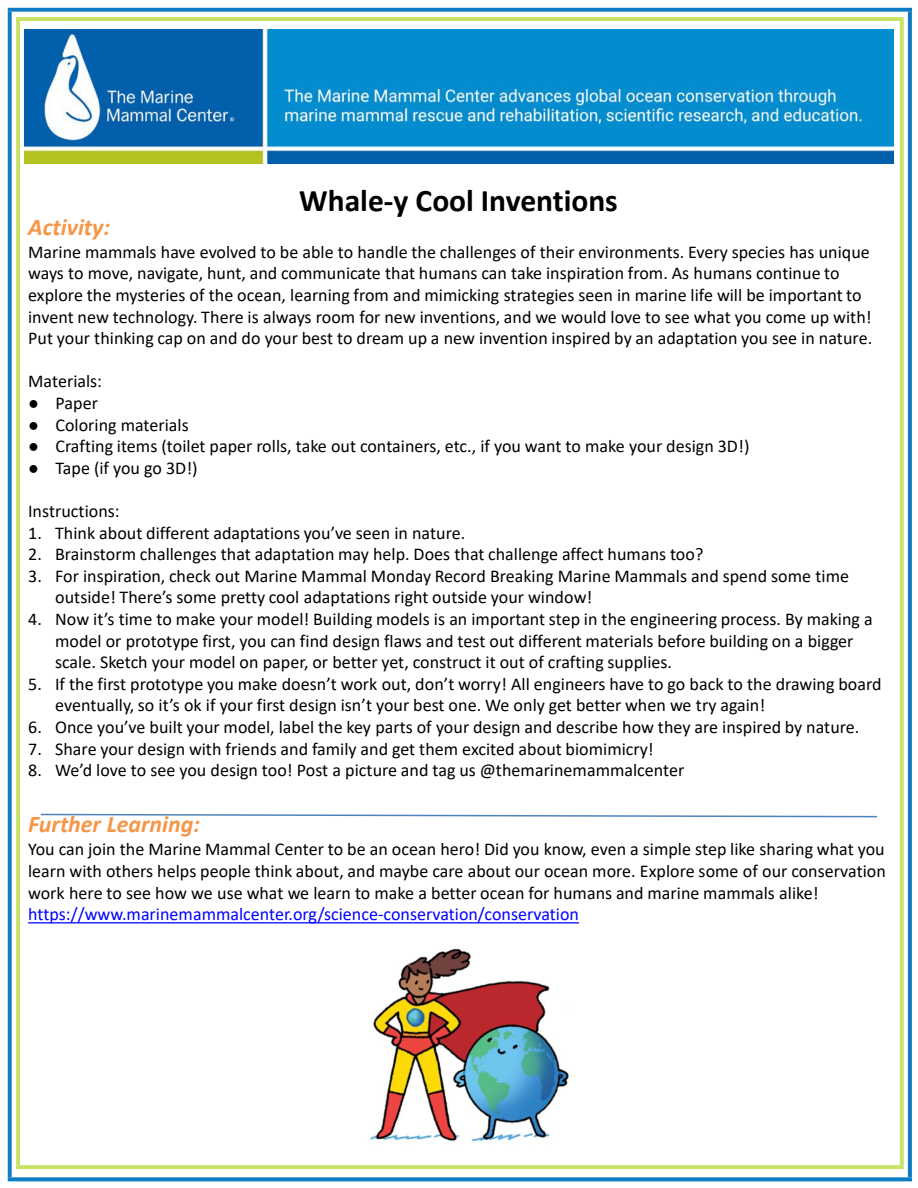
<style>
.page{position:relative;width:918px;height:1188px;background:#fff}
.page>*{position:absolute;margin:0;border:0;box-sizing:border-box;transform-origin:0 0}
.t1{font:700 31.5px "Calibri";color:#000}
.t2{font:italic 700 24px "Calibri";color:#f79646}
.t3{font:18px/21.6px "Calibri";color:#000}
.s1{color:#00f}
</style>
<div class="page">
<svg style="left:8px;top:8px;width:904px;height:4px;background:#2086c6"></svg>
<svg style="left:8px;top:12px;width:4px;height:1165px;background:#2086c6"></svg>
<svg style="left:8px;top:1177px;width:904px;height:4px;background:#2086c6"></svg>
<svg style="left:908px;top:12px;width:4px;height:1165px;background:#127fc3"></svg>
<svg style="left:16px;top:17px;width:888px;height:4px;background:#c9e269"></svg>
<svg style="left:16px;top:21px;width:4px;height:1144px;background:#cae36b"></svg>
<svg style="left:16px;top:1165px;width:888px;height:4px;background:#cae36b"></svg>
<svg style="left:900px;top:21px;width:4px;height:1144px;background:#cbe36d"></svg>
<img style="left:25px;top:29px;width:868px;height:135px">
<svg style="left:28px;top:922px;width:551px;height:1px"></svg>
<svg style="left:40px;top:813px;width:838px;height:5px"></svg>
<img style="left:370px;top:948px;width:199px;height:194px">
<p class="t1" style="left:299px;top:178px;width:320px">Whale-y Cool Inventions</p>
<p class="t2" style="left:28px;top:210px;width:84px">Activity:</p>
<p class="t3" style="left:28px;top:241px;width:846px">Marine mammals have evolved to be able to handle the challenges of their environments. Every species has unique ways to move, navigate, hunt, and communicate that humans can take inspiration from. As humans continue to explore the mysteries of the ocean, learning from and mimicking strategies seen in marine life will be important to invent new technology. There is always room for new inventions, and we would love to see what you come up with!<br>Put your thinking cap on and do your best to dream up a new invention inspired by an adaptation you see in nature.</p>
<p class="t3" style="left:28px;top:370px;width:75px">Materials:</p>
<p class="t3" style="left:28px;top:392px;width:71px">● Paper</p>
<p class="t3" style="left:28px;top:413px;width:162px">● Coloring materials</p>
<p class="t3" style="left:28px;top:435px;width:723px">● Crafting items (toilet paper rolls, take out containers, etc., if you want to make your design 3D!)</p>
<p class="t3" style="left:28px;top:457px;width:171px">● Tape (if you go 3D!)</p>
<p class="t3" style="left:28px;top:500px;width:93px">Instructions:</p>
<p class="t3" style="left:28px;top:521px;width:439px">1. Think about different adaptations you’ve seen in nature.</p>
<p class="t3" style="left:28px;top:543px;width:677px">2. Brainstorm challenges that adaptation may help. Does that challenge affect humans too?</p>
<p class="t3" style="left:55px;top:565px;width:795px;text-indent:-27px">3. For inspiration, check out Marine Mammal Monday Record Breaking Marine Mammals and spend some time outside! There’s some pretty cool adaptations right outside your window!</p>
<p class="t3" style="left:55px;top:608px;width:819px;text-indent:-27px">4. Now it’s time to make your model! Building models is an important step in the engineering process. By making a model or prototype first, you can find design flaws and test out different materials before building on a bigger scale. Sketch your model on paper, or better yet, construct it out of crafting supplies.</p>
<p class="t3" style="left:55px;top:673px;width:828px;text-indent:-27px">5. If the first prototype you make doesn’t work out, don’t worry! All engineers have to go back to the drawing board eventually, so it’s ok if your first design isn’t your best one. We only get better when we try again!</p>
<p class="t3" style="left:28px;top:716px;width:833px">6. Once you’ve built your model, label the key parts of your design and describe how they are inspired by nature.</p>
<p class="t3" style="left:28px;top:737px;width:627px">7. Share your design with friends and family and get them excited about biomimicry!</p>
<p class="t3" style="left:28px;top:759px;width:658px">8. We’d love to see you design too! Post a picture and tag us @themarinemammalcenter</p>
<p class="t2" style="left:28px;top:807px;width:173px">Further Learning:</p>
<p class="t3" style="left:28px;top:838px;width:859px">You can join the Marine Mammal Center to be an ocean hero! Did you know, even a simple step like sharing what you learn with others helps people think about, and maybe care about our ocean more. Explore some of our conservation work here to see how we use what we learn to make a better ocean for humans and marine mammals alike! <span class="s1">https://www.marinemammalcenter.org/science-conservation/conservation</span></p>
</div>
